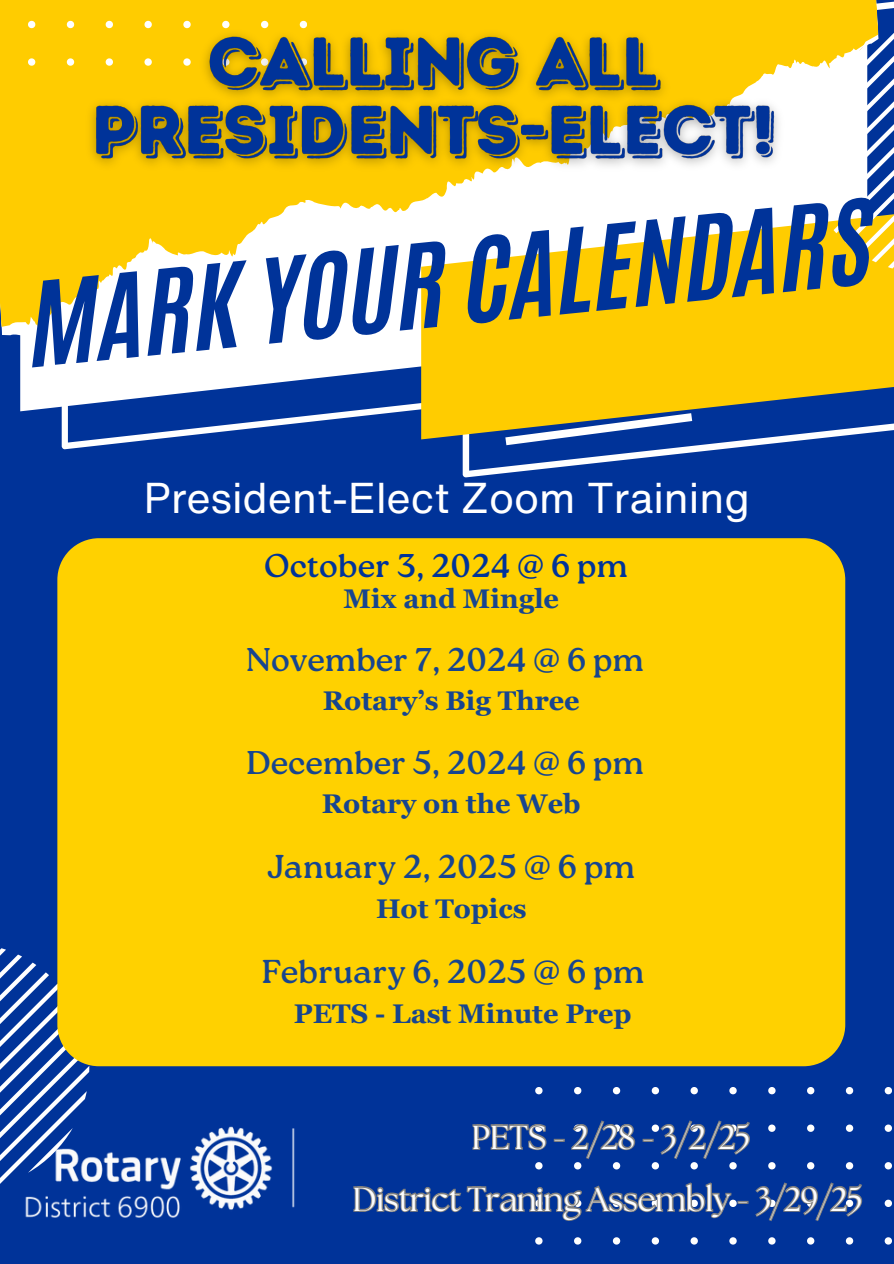
<style>
.page{position:relative;width:894px;height:1264px;background:#fff}
.page>*{position:absolute;margin:0;border:0;box-sizing:border-box;transform-origin:0 0}
.t1{font:99.15px "CA Generated";color:#039}
.t2{font:42px "Helvetica Now Text";color:#fff}
.t3{font:33px "The Seasons";color:#fdfdfd}
.t4{font:33px "Roca Two";color:#17458f}
.t5{font:32.85px "Roca Two";color:#17458f}
.t6{font:32.85px "Roca Two";color:#039}
.t7{font:700 27px "Georgia Pro";color:#17458f}
</style>
<div class="page">
<div style="left:0;top:0;width:893px;height:1263px;background:#039"></div>
<svg style="left:62px;top:411px;width:751px;height:66px"></svg>
<svg style="left:20px;top:342px;width:401px;height:69px;fill:#fff"></svg>
<svg style="left:421px;top:342px;width:472px;height:97px;fill:#fc0"></svg>
<svg style="left:497px;top:408px;width:203px;height:42px"></svg>
<svg style="left:0;top:0;width:893px;height:338px;background:#fedf65"></svg>
<div style="left:89px;top:313px;width:90px;height:82px;background:#fff"></div>
<div style="left:0;top:0;width:307px;height:66px;background:#fc0"></div>
<svg style="left:535px;top:1087px;width:356px;height:158px"></svg>
<svg style="left:0;top:948px;width:89px;height:236px"></svg>
<svg style="left:804px;top:27px;width:89px;height:241px;background:#d5cfa9"></svg>
<div style="left:57px;top:538px;width:788px;height:528px;background:#ffd100"></div>
<img style="left:78px;top:22px;width:714px;height:157px">
<img style="left:22px;top:1114px;width:273px;height:104px">
<svg style="left:472px;top:1118px;width:279px;height:42px"></svg>
<svg style="left:353px;top:1180px;width:510px;height:42px"></svg>
<p class="t1" style="left:24px;top:256px;width:848px;rotate:-6deg">MARK YOUR CALENDARS</p>
<p class="t2" style="left:144px;top:466px;width:607px">President-Elect Zoom Training</p>
<p class="t6" style="left:264px;top:546px;width:365px">October 3, 2024 @ 6 pm</p>
<p class="t7" style="left:343px;top:583px;width:217px">Mix and Mingle</p>
<h1 class="t5" style="left:246px;top:640px;width:399px">November 7, 2024 @ 6 pm</h1>
<p class="t7" style="left:322px;top:685px;width:258px">Rotary’s Big Three</p>
<h3 class="t5" style="left:246px;top:743px;width:399px">December 5, 2024 @ 6 pm</h3>
<h5 class="t7" style="left:321px;top:788px;width:260px">Rotary on the Web</h5>
<p class="t4" style="left:267px;top:847px;width:369px">January 2, 2025 @ 6 pm</p>
<h5 class="t7" style="left:376px;top:893px;width:152px">Hot Topics</h5>
<h5 class="t4" style="left:261px;top:952px;width:384px">February 6, 2025 @ 6 pm</h5>
<p class="t7" style="left:294px;top:998px;width:339px">PETS - Last Minute Prep</p>
<h5 class="t3" style="left:472px;top:1122px;width:280px">PETS - 2/28 - 3/2/25</h5>
<h5 class="t3" style="left:353px;top:1184px;width:511px">District Traning Assembly - 3/29/25</h5>
</div>
